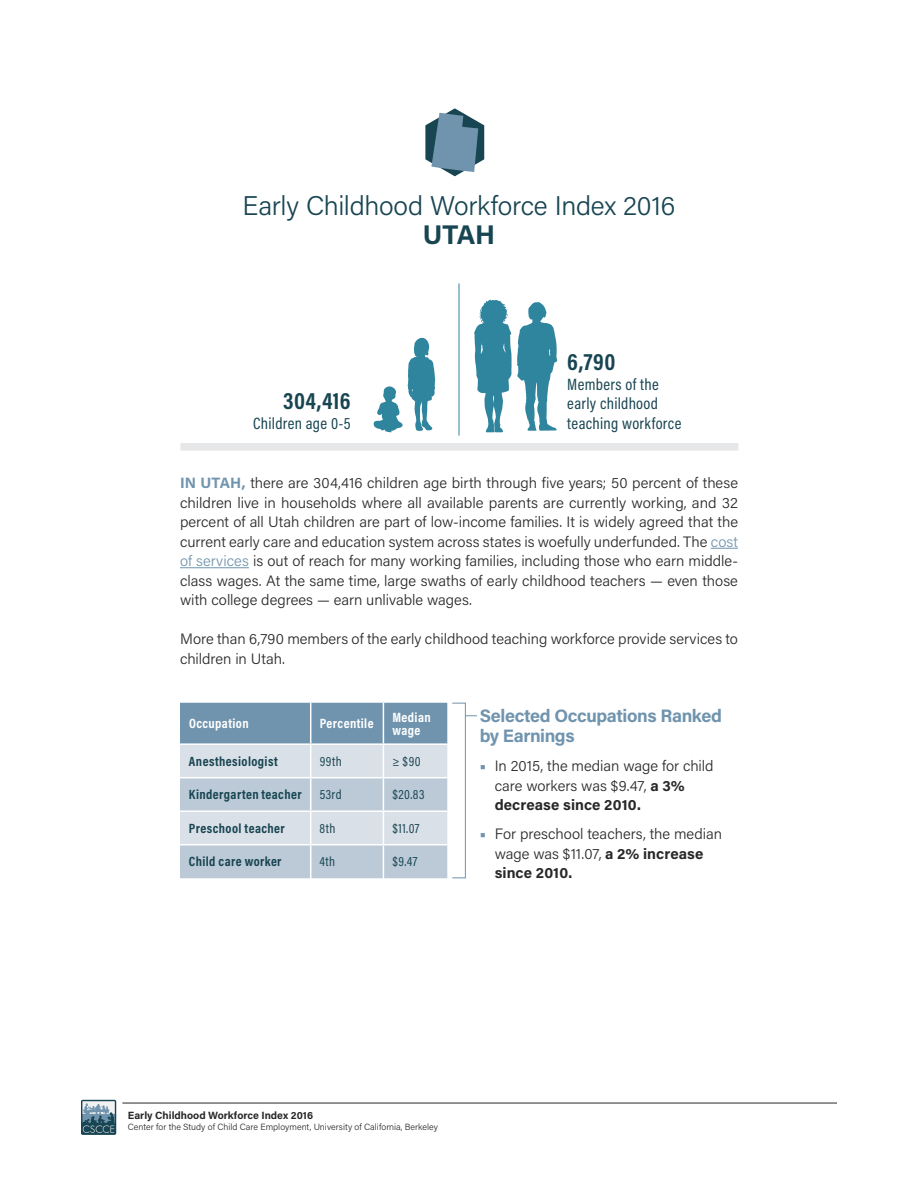
<style>
.page{position:relative;width:918px;height:1188px;background:#fff}
.page>*{position:absolute;margin:0;border:0;box-sizing:border-box;transform-origin:0 0}
.t1{font:300 27px "Acumin Pro";letter-spacing:-.01em;color:#184552}
.t2{font:700 27px "Acumin Pro";color:#184552}
.t3{font:700 24px "Acumin Pro Cond";letter-spacing:.02em;color:#184552}
.t4{font:700 18px/19.5px "Acumin Pro";letter-spacing:-.02em;color:#7094ae}
.t5{font:16.5px/19.5px "Acumin Pro Cond";letter-spacing:.02em;color:#184552}
.t6{font:300 15px/19.5px "Acumin Pro";color:#292829}
.t7{font:700 13.5px "Acumin Pro Cond";letter-spacing:.03em;color:#184552}
.t8{font:13.5px "Acumin Pro Cond";letter-spacing:.03em;color:#184552}
.t9{font:700 13.5px/13.5px "Acumin Pro Cond";letter-spacing:.03em;color:#fff}
.t10{font:700 10.5px "Acumin Pro";color:#292829}
.t11{font:300 9px "Acumin Pro";color:#292829}
.s1{font-weight:700;color:#7094ae}
.s2{color:#7094ae}
.s3{font-weight:900;color:#7094ae}
.s4{font-weight:700}
</style>
<div class="page">
<hr style="left:122px;top:1103px;width:715px;height:1px;background:#292829">
<svg style="left:81px;top:1100px;width:35px;height:35px"></svg>
<svg style="left:373px;top:338px;width:62px;height:95px"></svg>
<svg style="left:711px;top:548px;width:27px;height:1px"></svg>
<hr style="left:180px;top:567px;width:69px;height:1px;background:#7094ae">
<div style="left:180px;top:443px;width:558px;height:8px;background:#e6e7e8"></div>
<hr style="left:459px;top:284px;width:1px;height:152px;background:#30859e">
<svg style="left:180px;top:703px;width:267px;height:175px;background:#b6c6d3"></svg>
<hr style="left:310px;top:703px;width:1px;height:40px;background:#fff">
<hr style="left:383px;top:703px;width:1px;height:40px;background:#fff">
<hr style="left:180px;top:743px;width:131px;height:2px;background:#fff">
<hr style="left:311px;top:743px;width:72px;height:2px;background:#fff">
<hr style="left:310px;top:745px;width:1px;height:32px;background:#fff">
<hr style="left:383px;top:743px;width:64px;height:2px;background:#fff">
<hr style="left:383px;top:745px;width:1px;height:32px;background:#fff">
<hr style="left:180px;top:777px;width:131px;height:1px;background:#fff">
<hr style="left:311px;top:777px;width:72px;height:1px;background:#fff">
<hr style="left:310px;top:778px;width:1px;height:32px;background:#fff">
<hr style="left:383px;top:777px;width:64px;height:1px;background:#fff">
<hr style="left:383px;top:778px;width:1px;height:32px;background:#fff">
<hr style="left:180px;top:810px;width:131px;height:2px;background:#fff">
<hr style="left:311px;top:810px;width:72px;height:2px;background:#fff">
<hr style="left:310px;top:812px;width:1px;height:32px;background:#fff">
<hr style="left:383px;top:810px;width:64px;height:2px;background:#fff">
<hr style="left:383px;top:812px;width:1px;height:32px;background:#fff">
<hr style="left:180px;top:844px;width:131px;height:1px;background:#fff">
<hr style="left:311px;top:844px;width:72px;height:1px;background:#fff">
<hr style="left:310px;top:845px;width:1px;height:33px;background:#fff">
<hr style="left:383px;top:844px;width:64px;height:1px;background:#fff">
<hr style="left:383px;top:845px;width:1px;height:33px;background:#fff">
<div style="left:452px;top:703px;width:14px;height:175px;border:1px solid #7094ae"></div>
<svg style="left:465px;top:715px;width:12px;height:1px"></svg>
<svg style="left:474px;top:300px;width:83px;height:132px"></svg>
<svg style="left:425px;top:108px;width:59px;height:68px"></svg>
<h1 class="t1" style="left:243px;top:187px;width:435px">Early Childhood Workforce Index 2016</h1>
<h1 class="t2" style="left:423px;top:216px;width:74px">UTAH</h1>
<h2 class="t3" style="left:283px;top:385px;width:69px">304,416</h2>
<p class="t5" style="left:253px;top:413px;width:99px">Children age 0-5</p>
<h2 class="t3" style="left:567px;top:346px;width:50px">6,790</h2>
<p class="t5" style="left:567px;top:374px;width:116px">Members of the early childhood teaching workforce</p>
<p class="t6" style="left:180px;top:473px;width:560px;text-align:justify"><span class="s1">IN UTAH,</span> there are 304,416 children age birth through five years; 50 percent of these children live in households where all available parents are currently working, and 32 percent of all Utah children are part of low-income families. It is widely agreed that the current early care and education system across states is woefully underfunded. The <span class="s2">cost of services</span> is out of reach for many working families, including those who earn middle&shy;class wages. At the same time, large swaths of early childhood teachers — even those with college degrees — earn unlivable wages.</p>
<p class="t6" style="left:180px;top:629px;width:560px">More than 6,790 members of the early childhood teaching workforce provide services to children in Utah.</p>
<p class="t9" style="left:189px;top:717px;width:61px">Occupation</p>
<p class="t9" style="left:320px;top:717px;width:55px">Percentile</p>
<p class="t9" style="left:392px;top:710px;width:40px">Median wage</p>
<p class="t7" style="left:189px;top:752px;width:90px">Anesthesiologist</p>
<p class="t8" style="left:320px;top:753px;width:24px">99th</p>
<p class="t8" style="left:392px;top:753px;width:30px">≥ $90</p>
<p class="t7" style="left:189px;top:786px;width:114px">Kindergarten teacher</p>
<p class="t8" style="left:320px;top:786px;width:23px">53rd</p>
<p class="t8" style="left:392px;top:786px;width:34px">$20.83</p>
<p class="t7" style="left:189px;top:819px;width:97px">Preschool teacher</p>
<p class="t8" style="left:320px;top:820px;width:17px">8th</p>
<p class="t8" style="left:392px;top:820px;width:29px">$11.07</p>
<p class="t7" style="left:189px;top:853px;width:94px">Child care worker</p>
<p class="t8" style="left:320px;top:853px;width:17px">4th</p>
<p class="t8" style="left:392px;top:853px;width:27px">$9.47</p>
<p class="t4" style="left:480px;top:705px;width:244px">Selected Occupations Ranked by Earnings</p>
<p class="t6" style="left:495px;top:755px;width:220px;text-indent:-15px"><span class="s3">•</span> In 2015, the median wage for child care workers was $9.47, <span class="s4">a 3% decrease since 2010.</span></p>
<p class="t6" style="left:495px;top:824px;width:229px;text-indent:-15px"><span class="s3">•</span> For preschool teachers, the median wage was $11.07, <span class="s4">a 2% increase since 2010.</span></p>
<p class="t10" style="left:128px;top:1108px;width:187px">Early Childhood Workforce Index 2016</p>
<p class="t11" style="left:128px;top:1121px;width:312px">Center for the Study of Child Care Employment, University of California, Berkeley</p>
</div>
